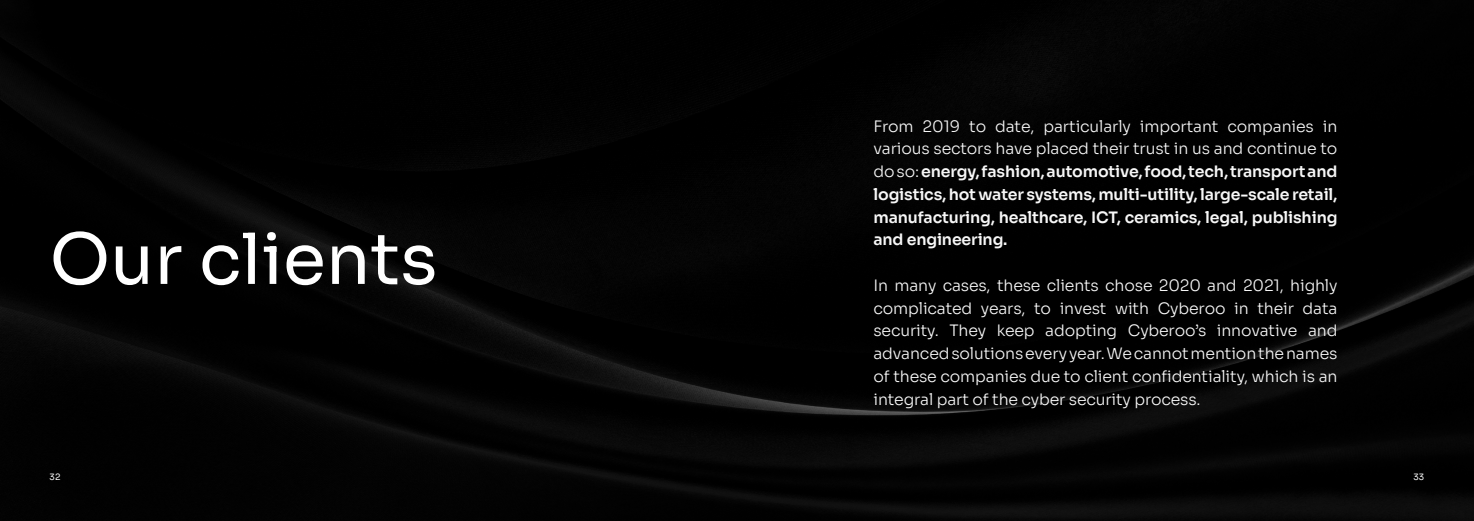
<style>
.page{position:relative;width:1474px;height:521px;background:#fff}
.page>*{position:absolute;margin:0;border:0;box-sizing:border-box;transform-origin:0 0}
.t1{font:70px "Sora";color:#fff}
.t2{font:300 15.75px/22.8px "Sora";letter-spacing:-.01em;color:#f7f7f7;text-align:justify}
.t3{font:600 15.75px/22.8px "Sora";letter-spacing:-.01em;color:#f7f7f7;text-align:justify}
.t4{font:8.75px "Sora";color:#fff}
.s1{font-weight:300}
</style>
<div class="page">
<img style="left:0;top:0;width:1473px;height:521px">
<h1 class="t1" style="left:50px;top:201px;width:389px">Our clients</h1>
<p class="t4" style="left:50px;top:469px;width:12px">32</p>
<p class="t3" style="left:873px;top:113px;width:465px"><span class="s1">From 2019 to date, particularly important companies in various sectors have placed their trust in us and continue to do so:</span> energy, fashion, automotive, food, tech, transport and logistics, hot water systems, multi-utility, large-scale retail, manufacturing, healthcare, ICT, ceramics, legal, publishing and engineering.</p>
<p class="t2" style="left:873px;top:272px;width:465px">In many cases, these clients chose 2020 and 2021, highly complicated years, to invest with Cyberoo in their data security. They keep adopting Cyberoo’s innovative and advanced solutions every year. We cannot mention the names of these companies due to client confidentiality, which is an integral part of the cyber security process.</p>
<p class="t4" style="left:1413px;top:469px;width:12px">33</p>
</div>
